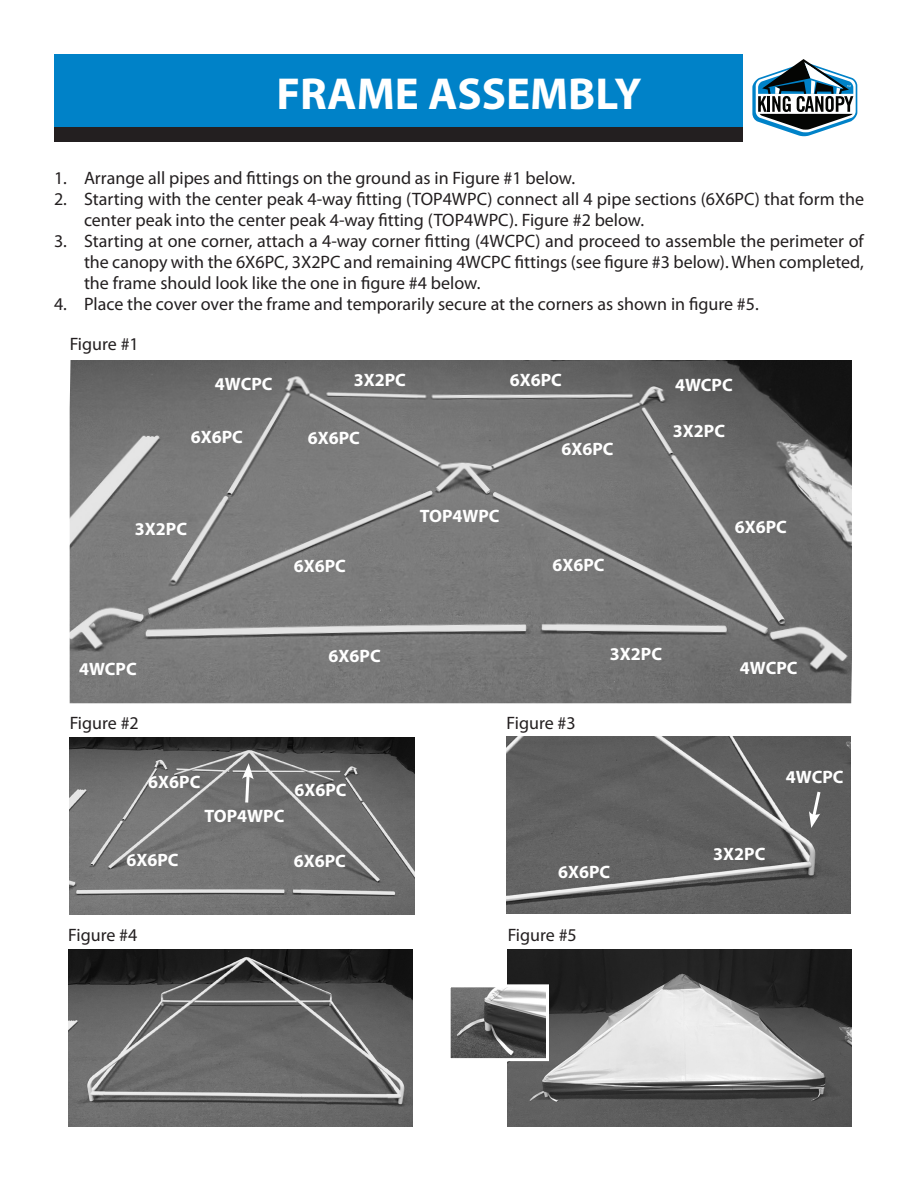
<style>
.page{position:relative;width:918px;height:1188px;background:#fff}
.page>*{position:absolute;margin:0;border:0;box-sizing:border-box;transform-origin:0 0}
.t1{font:700 45px "Myriad Pro";color:#fff}
.t2{font:18px/21px "Myriad Pro";color:#231f20}
.t3{font:700 18px "Myriad Pro";color:#fff}
</style>
<div class="page">
<img style="left:70px;top:360px;width:782px;height:343px">
<div style="left:54px;top:54px;width:810px;height:74px;background:#0082c8"></div>
<div style="left:54px;top:128px;width:810px;height:14px;background:#231f20"></div>
<div style="left:743px;top:54px;width:121px;height:89px;background:#fff"></div>
<svg style="left:752px;top:59px;width:105px;height:77px"></svg>
<img style="left:70px;top:737px;width:344px;height:177px">
<img style="left:507px;top:737px;width:344px;height:177px">
<img style="left:68px;top:950px;width:345px;height:176px">
<svg style="left:809px;top:788px;width:14px;height:40px"></svg>
<img style="left:508px;top:949px;width:344px;height:177px">
<svg style="left:242px;top:763px;width:12px;height:43px"></svg>
<img style="left:452px;top:988px;width:93px;height:69px">
<div style="left:448px;top:984px;width:101px;height:77px;border:3px solid #fff"></div>
<p class="t1" style="left:277px;top:64px;width:366px">FRAME ASSEMBLY</p>
<p class="t2" style="left:54px;top:168px;width:523px">1. Arrange all pipes and fittings on the ground as in Figure #1 below.</p>
<p class="t2" style="left:84px;top:189px;width:782px;text-indent:-30px">2. Starting with the center peak 4-way fitting (TOP4WPC) connect all 4 pipe sections (6X6PC) that form the center peak into the center peak 4-way fitting (TOP4WPC). Figure #2 below.</p>
<p class="t2" style="left:84px;top:231px;width:781px;text-align:justify;text-indent:-30px">3. Starting at one corner, attach a 4-way corner fitting (4WCPC) and proceed to assemble the perimeter of the canopy with the 6X6PC, 3X2PC and remaining 4WCPC fittings (see figure #3 below). When completed, the frame should look like the one in figure #4 below.</p>
<p class="t2" style="left:54px;top:294px;width:706px">4. Place the cover over the frame and temporarily secure at the corners as shown in figure #5.</p>
<p class="t2" style="left:70px;top:333px;width:71px">Figure #1</p>
<p class="t3" style="left:354px;top:368px;width:54px">3X2PC</p>
<p class="t3" style="left:510px;top:368px;width:54px">6X6PC</p>
<p class="t3" style="left:215px;top:372px;width:59px">4WCPC</p>
<p class="t3" style="left:675px;top:373px;width:59px">4WCPC</p>
<p class="t3" style="left:191px;top:425px;width:54px">6X6PC</p>
<p class="t3" style="left:135px;top:517px;width:54px">3X2PC</p>
<p class="t3" style="left:308px;top:426px;width:54px">6X6PC</p>
<p class="t3" style="left:420px;top:504px;width:81px">TOP4WPC</p>
<p class="t3" style="left:561px;top:437px;width:54px">6X6PC</p>
<p class="t3" style="left:294px;top:554px;width:54px">6X6PC</p>
<p class="t3" style="left:552px;top:553px;width:54px">6X6PC</p>
<p class="t3" style="left:673px;top:419px;width:54px">3X2PC</p>
<p class="t3" style="left:735px;top:515px;width:54px">6X6PC</p>
<p class="t3" style="left:79px;top:657px;width:59px">4WCPC</p>
<p class="t2" style="left:70px;top:712px;width:71px">Figure #2</p>
<p class="t3" style="left:329px;top:644px;width:54px">6X6PC</p>
<p class="t3" style="left:148px;top:770px;width:54px">6X6PC</p>
<p class="t3" style="left:205px;top:805px;width:81px">TOP4WPC</p>
<p class="t3" style="left:294px;top:778px;width:54px">6X6PC</p>
<p class="t3" style="left:126px;top:848px;width:54px">6X6PC</p>
<p class="t3" style="left:294px;top:849px;width:54px">6X6PC</p>
<p class="t2" style="left:507px;top:712px;width:71px">Figure #3</p>
<p class="t3" style="left:610px;top:642px;width:54px">3X2PC</p>
<p class="t3" style="left:558px;top:860px;width:54px">6X6PC</p>
<p class="t2" style="left:68px;top:924px;width:71px">Figure #4</p>
<p class="t2" style="left:508px;top:924px;width:71px">Figure #5</p>
<p class="t3" style="left:740px;top:656px;width:59px">4WCPC</p>
<p class="t3" style="left:786px;top:765px;width:59px">4WCPC</p>
<p class="t3" style="left:713px;top:842px;width:54px">3X2PC</p>
</div>
